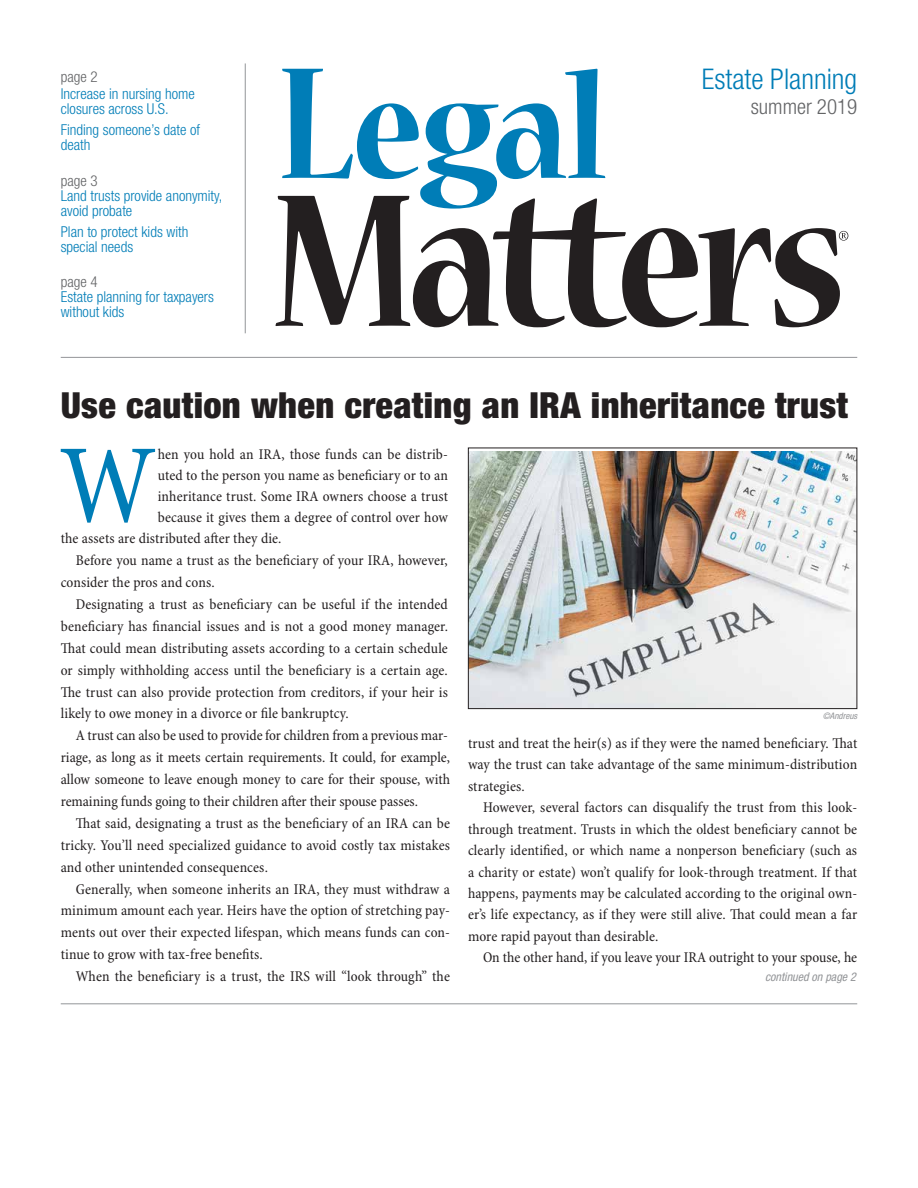
<style>
.page{position:relative;width:918px;height:1188px;background:#fff}
.page>*{position:absolute;margin:0;border:0;box-sizing:border-box;transform-origin:0 0}
.Body_Text{font:condensed 113.1px "Minion Pro";color:#007db7}
.Body_Text-2{font:900 condensed 36px "Helvetica Neue LT Std";letter-spacing:.01em;color:#231f20}
.t1{font:300 condensed 28.5px "Helvetica Neue LT Std";color:#007db7}
.t2{font:300 condensed 21px "Helvetica Neue LT Std";color:#636466}
.Body_Text-3{font:condensed 15px/21.9px "Minion Pro";letter-spacing:.005em;color:#231f20;text-align:justify}
.TOC_-_title_BLUE{font:300 condensed 15px/15px "Helvetica Neue LT Std";color:#007db7}
.TOC_-_Page{font:300 condensed 15px "Helvetica Neue LT Std";color:#636466}
.TOC_-_title_BLUE-2{font:italic condensed 12px "Helvetica Neue LT Std";color:#939598}
.TOC_-_title_BLUE-3{font:italic condensed 9px "Helvetica Neue LT Std";color:#939598}
</style>
<div class="page">
<hr style="left:245px;top:63px;width:1px;height:270px;background:#939598">
<hr style="left:61px;top:357px;width:796px;height:1px;background:#939598">
<hr style="left:61px;top:1003px;width:796px;height:1px;background:#939598">
<svg style="left:276px;top:196px;width:572px;height:131px"></svg>
<svg style="left:282px;top:69px;width:323px;height:140px"></svg>
<img style="left:470px;top:452px;width:385px;height:255px">
<div style="left:468px;top:448px;width:389px;height:261px;border:1px solid #231f20"></div>
<p class="TOC_-_Page" style="left:61px;top:68px;width:38px">page 2</p>
<p class="TOC_-_title_BLUE" style="left:61px;top:86px;width:136px">Increase in nursing home closures across U.S.</p>
<p class="TOC_-_title_BLUE" style="left:61px;top:122px;width:141px">Finding someone’s date of death</p>
<p class="TOC_-_Page" style="left:61px;top:172px;width:38px">page 3</p>
<p class="TOC_-_title_BLUE" style="left:61px;top:188px;width:163px">Land trusts provide anonymity, avoid probate</p>
<p class="TOC_-_title_BLUE" style="left:61px;top:224px;width:129px">Plan to protect kids with special needs</p>
<p class="TOC_-_Page" style="left:61px;top:273px;width:38px">page 4</p>
<p class="TOC_-_title_BLUE" style="left:61px;top:289px;width:155px">Estate planning for taxpayers without kids</p>
<h3 class="t1" style="left:702px;top:63px;width:157px">Estate Planning</h3>
<h3 class="t2" style="left:751px;top:95px;width:108px">summer 2019</h3>
<p class="Body_Text-2" style="left:61px;top:383px;width:789px">Use caution when creating an IRA inheritance trust</p>
<p class="Body_Text" style="left:59px;top:418px;width:99px">W</p>
<p class="Body_Text-3" style="left:158px;top:443px;width:292px">hen you hold an IRA, those funds can be distrib-</p>
<p class="Body_Text-3" style="left:158px;top:464px;width:292px">uted to the person you name as beneficiary or to an</p>
<p class="Body_Text-3" style="left:158px;top:485px;width:292px">inheritance trust. Some IRA owners choose a trust</p>
<p class="Body_Text-3" style="left:158px;top:506px;width:292px">because it gives them a degree of control over how</p>
<p class="Body_Text-3" style="left:61px;top:528px;width:222px">the assets are distributed after they die.</p>
<p class="Body_Text-3" style="left:61px;top:550px;width:389px;text-indent:15px">Before you name a trust as the beneficiary of your IRA, however, consider the pros and cons.</p>
<p class="Body_Text-3" style="left:61px;top:594px;width:389px;text-indent:15px">Designating a trust as beneficiary can be useful if the intended beneficiary has financial issues and is not a good money manager.<br>That could mean distributing assets according to a certain schedule or simply withholding access until the beneficiary is a certain age.<br>The trust can also provide protection from creditors, if your heir is likely to owe money in a divorce or file bankruptcy.</p>
<p class="Body_Text-3" style="left:61px;top:725px;width:391px;text-align:left;text-indent:15px">A trust can also be used to provide for children from a previous mar&shy;riage, as long as it meets certain requirements. It could, for example, allow someone to leave enough money to care for their spouse, with remaining funds going to their children after their spouse passes.</p>
<p class="Body_Text-3" style="left:61px;top:813px;width:391px;text-indent:15px">That said, designating a trust as the beneficiary of an IRA can be tricky. You’ll need specialized guidance to avoid costly tax mistakes and other unintended consequences.</p>
<p class="Body_Text-3" style="left:61px;top:878px;width:391px;text-indent:15px">Generally, when someone inherits an IRA, they must withdraw a minimum amount each year. Heirs have the option of stretching pay&shy;ments out over their expected lifespan, which means funds can con&shy;tinue to grow with tax-free benefits.</p>
<p class="Body_Text-3" style="left:76px;top:966px;width:376px">When the beneficiary is a trust, the IRS will “look through” the</p>
<p class="TOC_-_title_BLUE-3" style="left:823px;top:710px;width:36px">©Andreus</p>
<p class="Body_Text-3" style="left:468px;top:733px;width:391px;line-height:21.5px">trust and treat the heir(s) as if they were the named beneficiary. That way the trust can take advantage of the same minimum-distribution strategies.</p>
<p class="Body_Text-3" style="left:468px;top:797px;width:391px;line-height:21.5px;text-indent:15px">However, several factors can disqualify the trust from this look&shy;through treatment. Trusts in which the oldest beneficiary cannot be clearly identified, or which name a nonperson beneficiary (such as a charity or estate) won’t qualify for look-through treatment. If that happens, payments may be calculated according to the original own&shy;er’s life expectancy, as if they were still alive. That could mean a far more rapid payout than desirable.</p>
<p class="Body_Text-3" style="left:483px;top:947px;width:376px">On the other hand, if you leave your IRA outright to your spouse, he</p>
<p class="TOC_-_title_BLUE-2" style="left:765px;top:970px;width:92px">continued on page 2</p>
</div>
